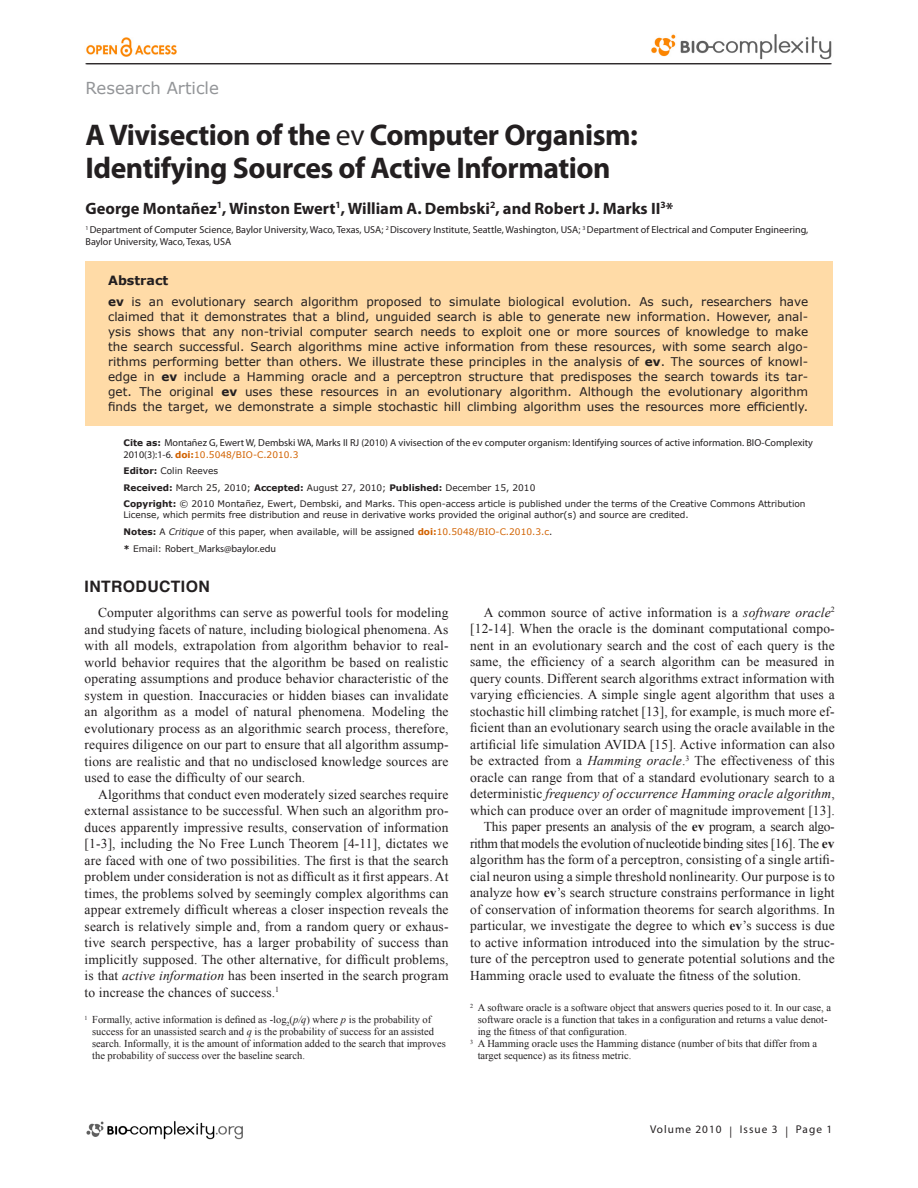
<style>
.page{position:relative;width:918px;height:1188px;background:#fff}
.page>*{position:absolute;margin:0;border:0;box-sizing:border-box;transform-origin:0 0}
.t1{font:700 30px/33px "Myriad Pro";letter-spacing:-.015em;color:#231f20}
.t2{font:700 16.5px "Myriad Pro";color:#231f20}
.t3{font:16.5px "Verdana";color:#939598}
.t4{font:700 15.75px "Helvetica";letter-spacing:.025em;color:#231f20}
.t5{font:13.5px/16.5px "Times New Roman";letter-spacing:.01em;color:#231f20;text-align:justify}
.t6{font:13.5px "Times New Roman";letter-spacing:-.01em;color:#231f20}
.t7{font:italic 13.5px "Times New Roman";letter-spacing:.01em;color:#231f20}
.t8{font:700 12.75px "Verdana";color:#231f20}
.t9{font:12px/15px "Verdana";color:#231f20;text-align:justify}
.t10{font:11.25px "Myriad Pro";letter-spacing:.09em;color:#231f20}
.t11{font:10.5px/12px "Times New Roman";color:#231f20}
.t12{font:10.2px/12.1px "Myriad Pro";color:#231f20}
.t13{font:9px/16.5px "Verdana";letter-spacing:-.005em;color:#231f20}
.s1{font-weight:400}
.s2{font-weight:700}
.s3{font-family:"Verdana";font-weight:700;font-size:9px}
.s4{font-family:"Myriad Pro";font-size:10.2px}
.s5{font-weight:700;color:#d16200}
.s6{color:#d16200}
.s7{font-style:italic}
.s8{font-family:"Verdana";font-size:9px}
.s9{font-style:normal}
</style>
<div class="page">
<img style="left:86px;top:37px;width:91px;height:19px">
<img style="left:645px;top:34px;width:187px;height:31px">
<hr style="left:86px;top:63px;width:746px;height:1px;background:#231f20">
<img style="left:86px;top:1121px;width:157px;height:19px">
<div style="left:85px;top:261px;width:748px;height:165px;background:#ffdba7"></div>
<p class="t3" style="left:86px;top:77px;width:135px">Research Article</p>
<h1 class="t1" style="left:86px;top:117px;width:554px">A Vivisection of the <span class="s1">ev</span> Computer Organism:<br>Identifying Sources of Active Information</h1>
<p class="t2" style="left:86px;top:197px;width:589px">George Montañez<sup>1</sup>, Winston Ewert<sup>1</sup>, William A. Dembski<sup>2</sup>, and Robert J. Marks II<sup>3</sup>*</p>
<p class="t12" style="left:86px;top:224px;width:724px"><sup>1</sup> Department of Computer Science, Baylor University, Waco, Texas, USA; <sup>2</sup> Discovery Institute, Seattle, Washington, USA; <sup>3</sup> Department of Electrical and Computer Engineering,<br>Baylor University, Waco, Texas, USA</p>
<p class="t8" style="left:108px;top:272px;width:62px">Abstract</p>
<p class="t9" style="left:108px;top:295px;width:702px"><span class="s2">ev</span> is an evolutionary search algorithm proposed to simulate biological evolution. As such, researchers have claimed that it demonstrates that a blind, unguided search is able to generate new information. However, anal&shy;ysis shows that any non-trivial computer search needs to exploit one or more sources of knowledge to make the search successful. Search algorithms mine active information from these resources, with some search algo&shy;rithms performing better than others. We illustrate these principles in the analysis of <span class="s2">ev</span>. The sources of knowl&shy;edge in <span class="s2">ev</span> include a Hamming oracle and a perceptron structure that predisposes the search towards its tar&shy;get. The original <span class="s2">ev</span> uses these resources in an evolutionary algorithm. Although the evolutionary algorithm finds the target, we demonstrate a simple stochastic hill climbing algorithm uses the resources more efficiently.</p>
<p class="t12" style="left:124px;top:436px;width:691px"><span class="s3">Cite as:</span> Montañez G, Ewert W, Dembski WA, Marks II RJ (2010) A vivisection of the ev computer organism: Identifying sources of active information. BIO-Complexity</p>
<p class="t13" style="left:124px;top:446px;width:684px"><span class="s4">2010(3):1-6.</span> <span class="s5">doi:</span><span class="s6">10.5048/BIO-C.2010.3<br></span><span class="s2">Editor:</span> Colin Reeves<br><span class="s2">Received:</span> March 25, 2010; <span class="s2">Accepted:</span> August 27, 2010; <span class="s2">Published:</span> December 15, 2010<br><span class="s2">Copyright:</span> © 2010 Montañez, Ewert, Dembski, and Marks. This open-access article is published under the terms of the Creative Commons Attribution</p>
<p class="t13" style="left:124px;top:507px;width:567px">License, which permits free distribution and reuse in derivative works provided the original author(s) and source are credited.<br><span class="s2">Notes:</span> A <span class="s7">Critique</span> of this paper, when available, will be assigned <span class="s5">doi:</span><span class="s6">10.5048/BIO-C.2010.3.c</span>.</p>
<p class="t12" style="left:124px;top:543px;width:154px"><span class="s3">*</span> <span class="s8">Email:</span> Robert_Marks@baylor.edu</p>
<p class="t4" style="left:85px;top:574px;width:127px">INTRODUCTION</p>
<p class="t5" style="left:85px;top:604px;width:365px;text-indent:14px">Computer algorithms can serve as powerful tools for modeling and studying facets of nature, including biological phenomena. As with all models, extrapolation from algorithm behavior to real&shy;world behavior requires that the algorithm be based on realistic operating assumptions and produce behavior characteristic of the system in question. Inaccuracies or hidden biases can invalidate an algorithm as a model of natural phenomena. Modeling the evolutionary process as an algorithmic search process, therefore, requires diligence on our part to ensure that all algorithm assump&shy;tions are realistic and that no undisclosed knowledge sources are used to ease the difficulty of our search.</p>
<p class="t5" style="left:85px;top:786px;width:365px;text-indent:14px">Algorithms that conduct even moderately sized searches require external assistance to be successful. When such an algorithm pro&shy;duces apparently impressive results, conservation of information [1-3], including the No Free Lunch Theorem [4-11], dictates we are faced with one of two possibilities. The first is that the search problem under consideration is not as difficult as it first appears. At times, the problems solved by seemingly complex algorithms can appear extremely difficult whereas a closer inspection reveals the search is relatively simple and, from a random query or exhaus&shy;tive search perspective, has a larger probability of success than implicitly supposed. The other alternative, for difficult problems, is that <span class="s7">active information</span> has been inserted in the search program to increase the chances of success.<sup>1</sup></p>
<p class="t11" style="left:92px;top:1013px;width:355px;text-indent:-8px"><sup>1</sup> Formally, active information is defined as -log<sub>2</sub>(<span class="s7">p/q</span>) where <span class="s7">p</span> is the probability of success for an unassisted search and <span class="s7">q</span> is the probability of success for an assisted search. Informally, it is the amount of information added to the search that improves the probability of success over the baseline search.</p>
<p class="t5" style="left:484px;top:604px;width:352px">A common source of active information is a <span class="s7">software oracle</span><sup>2</sup></p>
<p class="t5" style="left:470px;top:620px;width:366px">[12-14]. When the oracle is the dominant computational compo-</p>
<p class="t5" style="left:470px;top:637px;width:366px">nent in an evolutionary search and the cost of each query is the</p>
<p class="t5" style="left:470px;top:653px;width:366px">same, the efficiency of a search algorithm can be measured in</p>
<p class="t5" style="left:470px;top:670px;width:366px">query counts. Different search algorithms extract information with</p>
<p class="t5" style="left:470px;top:686px;width:366px">varying efficiencies. A simple single agent algorithm that uses a</p>
<p class="t5" style="left:470px;top:703px;width:366px">stochastic hill climbing ratchet [13], for example, is much more ef-</p>
<p class="t5" style="left:470px;top:719px;width:366px">ficient than an evolutionary search using the oracle available in the</p>
<p class="t5" style="left:470px;top:736px;width:366px">artificial life simulation AVIDA [15]. Active information can also</p>
<p class="t5" style="left:470px;top:752px;width:366px">be extracted from a <span class="s7">Hamming oracle</span>.<sup>3</sup> The effectiveness of this</p>
<p class="t5" style="left:470px;top:769px;width:366px">oracle can range from that of a standard evolutionary search to a</p>
<p class="t7" style="left:470px;top:785px;width:366px"><span class="s9">deterministic</span> frequency of occurrence Hamming oracle algorithm<span class="s9">,</span></p>
<p class="t5" style="left:470px;top:802px;width:366px">which can produce over an order of magnitude improvement [13].</p>
<p class="t6" style="left:484px;top:818px;width:353px">This paper presents an analysis of the <span class="s2">ev</span> program, a search algo-</p>
<p class="t6" style="left:470px;top:834px;width:366px">rithm that models the evolution of nucleotide binding sites [16]. The <span class="s2">ev</span></p>
<p class="t5" style="left:470px;top:851px;width:366px">algorithm has the form of a perceptron, consisting of a single artifi-</p>
<p class="t5" style="left:470px;top:868px;width:366px">cial neuron using a simple threshold nonlinearity. Our purpose is to</p>
<p class="t5" style="left:470px;top:884px;width:366px">analyze how <span class="s2">ev</span>’s search structure constrains performance in light</p>
<p class="t5" style="left:470px;top:901px;width:366px">of conservation of information theorems for search algorithms. In</p>
<p class="t5" style="left:470px;top:917px;width:366px">particular, we investigate the degree to which <span class="s2">ev</span>’s success is due</p>
<p class="t5" style="left:470px;top:934px;width:366px">to active information introduced into the simulation by the struc-</p>
<p class="t5" style="left:470px;top:950px;width:366px">ture of the perceptron used to generate potential solutions and the</p>
<p class="t5" style="left:470px;top:967px;width:333px">Hamming oracle used to evaluate the fitness of the solution.</p>
<p class="t11" style="left:470px;top:1001px;width:362px"><sup>2</sup> A software oracle is a software object that answers queries posed to it. In our case, a</p>
<p class="t11" style="left:478px;top:1013px;width:351px">software oracle is a function that takes in a configuration and returns a value denot-</p>
<p class="t11" style="left:478px;top:1025px;width:151px">ing the fitness of that configuration.</p>
<p class="t11" style="left:470px;top:1037px;width:349px"><sup>3</sup> A Hamming oracle uses the Hamming distance (number of bits that differ from a</p>
<p class="t11" style="left:478px;top:1049px;width:155px">target sequence) as its fitness metric.</p>
<p class="t10" style="left:650px;top:1123px;width:184px">Volume 2010 | Issue 3 | Page 1</p>
</div>
